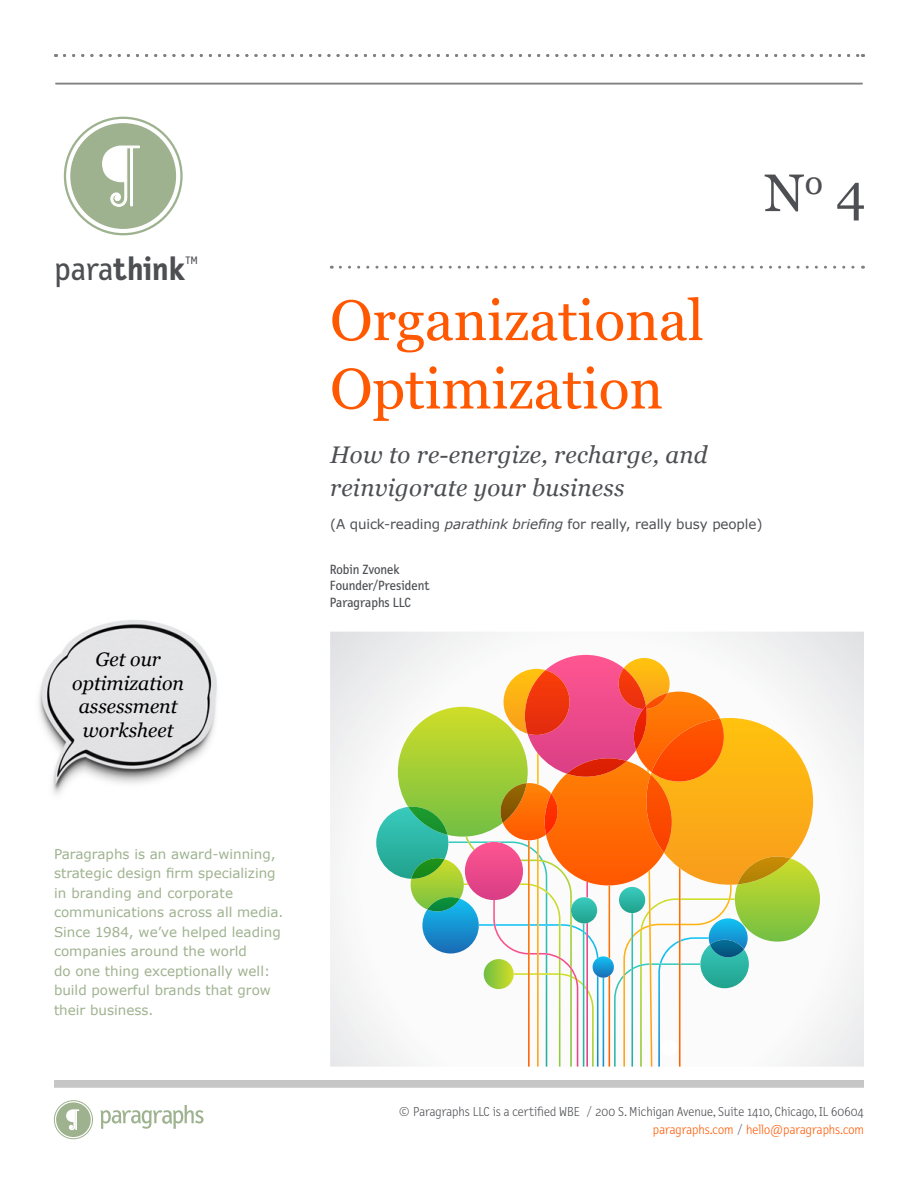
<style>
.page{position:relative;width:918px;height:1188px;background:#fff}
.page>*{position:absolute;margin:0;border:0;box-sizing:border-box;transform-origin:0 0}
.t1{font:57px/68.4px "Georgia";color:#ff5800}
.t2{font:52.8px "Georgia";color:#4d4f53}
.t3{font:700 32.85px "Letter Gothic Text";color:#4d4f53}
.t4{font:italic 24px/33px "Georgia";letter-spacing:.01em;color:#4d4f53}
.t5{font:italic 19.5px/23.4px "Georgia";color:#000;text-align:center}
.t6{font:13.5px/19.5px "Verdana";color:#9eb28f}
.t7{font:13.5px "Verdana";letter-spacing:-.01em;color:#4d4f53}
.t8{font:13.5px/16.2px "Letter Gothic Text";color:#4d4f53}
.t9{font:300 13.2px/18px "Letter Gothic Text";color:#4d4f53;text-align:right}
.t10{font:10.95px "Letter Gothic Text";color:#4d4f53}
.s1{font-weight:400}
.s2{font-style:italic}
.s3{color:#ff5800}
</style>
<div class="page">
<div style="left:56px;top:1102px;width:35px;height:35px;background:#9eb28f;border-radius:50%"></div>
<div style="left:54px;top:1100px;width:39px;height:39px;border:1px solid #9eb28f;border-radius:50%"></div>
<svg style="left:67px;top:1110px;width:12px;height:20px"></svg>
<svg style="left:101px;top:1105px;width:103px;height:24px"></svg>
<div style="left:70px;top:123px;width:106px;height:106px;background:#9eb28f;border-radius:50%"></div>
<div style="left:64px;top:117px;width:119px;height:118px;border:2px solid #9eb28f;border-radius:50%"></div>
<svg style="left:102px;top:146px;width:38px;height:61px"></svg>
<div style="left:54px;top:1080px;width:810px;height:8px;background:#c6c6c6"></div>
<svg style="left:340px;top:266px;width:524px;height:3px"></svg>
<svg style="left:64px;top:54px;width:799px;height:3px"></svg>
<hr style="left:56px;top:83px;width:806px;height:1px;background:#808080">
<img style="left:38px;top:620px;width:179px;height:174px">
<svg style="left:330px;top:632px;width:534px;height:435px"></svg>
<svg style="left:376px;top:655px;width:444px;height:412px"></svg>
<img style="left:525px;top:670px;width:45px;height:65px">
<h3 class="t3" style="left:55px;top:249px;width:132px"><span class="s1">para</span>think</h3>
<p class="t10" style="left:185px;top:254px;width:14px">TM</p>
<h3 class="t5" style="left:72px;top:647px;width:113px">Get our optimization assessment worksheet</h3>
<p class="t6" style="left:54px;top:844px;width:231px">Paragraphs is an award-winning, strategic design firm specializing in branding and corporate communications across all media.<br>Since 1984, we’ve helped leading companies around the world<br>do one thing exceptionally well: build powerful brands that grow their business.</p>
<h2 class="t2" style="left:764px;top:154px;width:103px">N<sup>0</sup> 4</h2>
<h1 class="t1" style="left:330px;top:284px;width:375px">Organizational<br>Optimization</h1>
<h3 class="t4" style="left:330px;top:437px;width:379px">How to re-energize, recharge, and reinvigorate your business</h3>
<p class="t7" style="left:330px;top:515px;width:434px">(A quick-reading <span class="s2">parathink briefing</span> for really, really busy people)</p>
<p class="t8" style="left:330px;top:562px;width:101px">Robin Zvonek<br>Founder/President<br>Paragraphs LLC</p>
<p class="t9" style="left:399px;top:1103px;width:467px">© Paragraphs LLC is a certified WBE / 200 S. Michigan Avenue, Suite 1410, Chicago, IL 60604 <span class="s3">paragraphs.com</span> / <span class="s3">hello@paragraphs.com</span></p>
</div>
